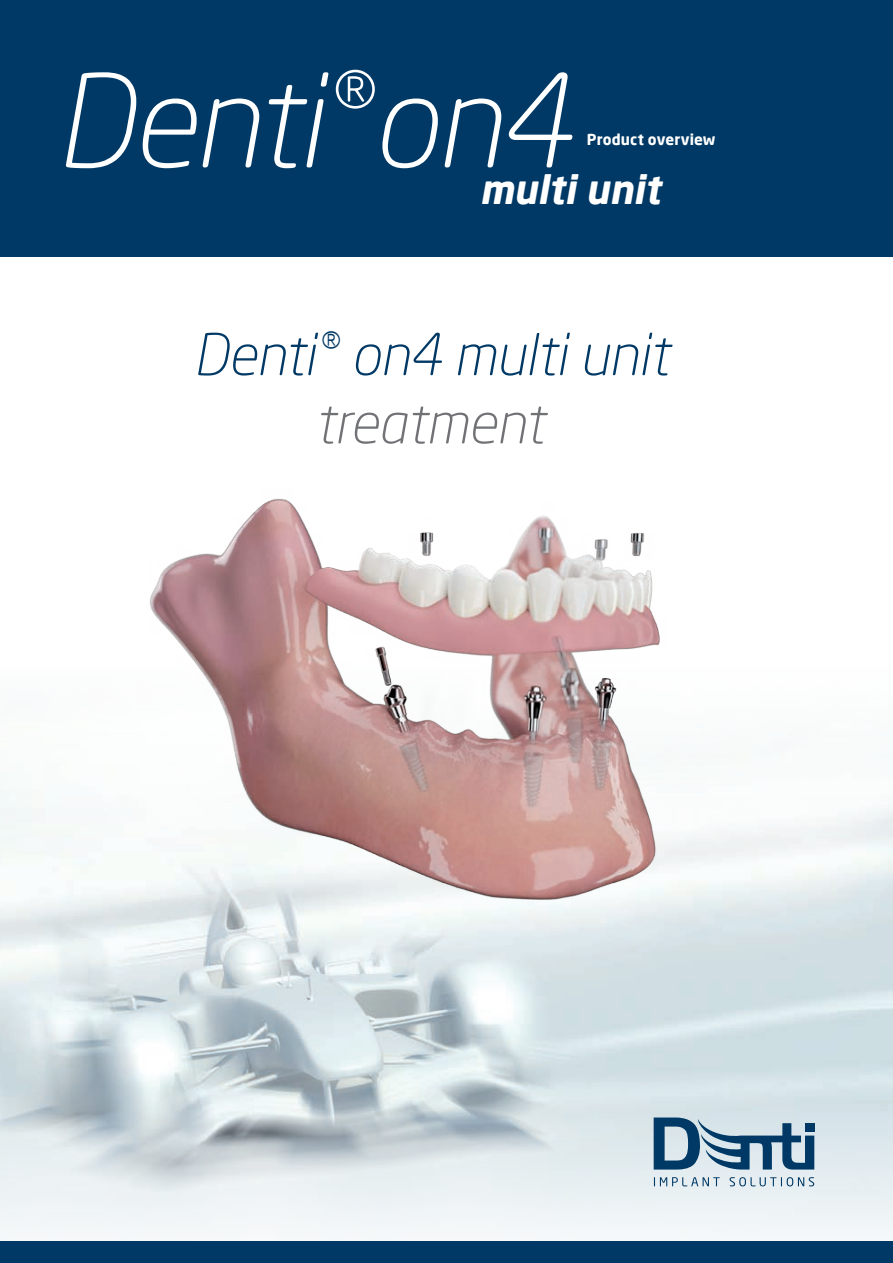
<style>
.page{position:relative;width:893px;height:1263px;background:#fff}
.page>*{position:absolute;margin:0;border:0;box-sizing:border-box;transform-origin:0 0}
.t1{font:italic 300 127.2px "Neo Sans Pro";letter-spacing:-.025em;color:#fff}
.t2{font:italic 300 56.85px/68.2px "Neo Sans Pro";letter-spacing:-.02em;color:#003965;text-align:center}
.t3{font:italic 700 39px "Neo Sans Pro";letter-spacing:-.005em;color:#fff}
.t4{font:700 15px "Neo Sans Pro";letter-spacing:.01em;color:#fff}
.s1{color:#717275}
</style>
<div class="page">
<div style="left:0;top:0;width:893px;height:256px;background:#003965"></div>
<img style="left:0;top:789px;width:893px;height:453px">
<svg style="left:654px;top:1117px;width:160px;height:52px;background:#7898ae"></svg>
<svg style="left:654px;top:1177px;width:66px;height:9px"></svg>
<svg style="left:730px;top:1177px;width:84px;height:9px"></svg>
<img style="left:106px;top:498px;width:625px;height:421px">
<div style="left:0;top:1242px;width:893px;height:21px;background:#003965"></div>
<p class="t1" style="left:55px;top:44px;width:518px">Denti<sup>®</sup>on4</p>
<p class="t3" style="left:480px;top:165px;width:182px">multi unit</p>
<p class="t4" style="left:587px;top:129px;width:130px">Product overview</p>
<p class="t2" style="left:193px;top:320px;width:478px">Denti<sup>®</sup> on4 multi unit <span class="s1">treatment</span></p>
</div>
